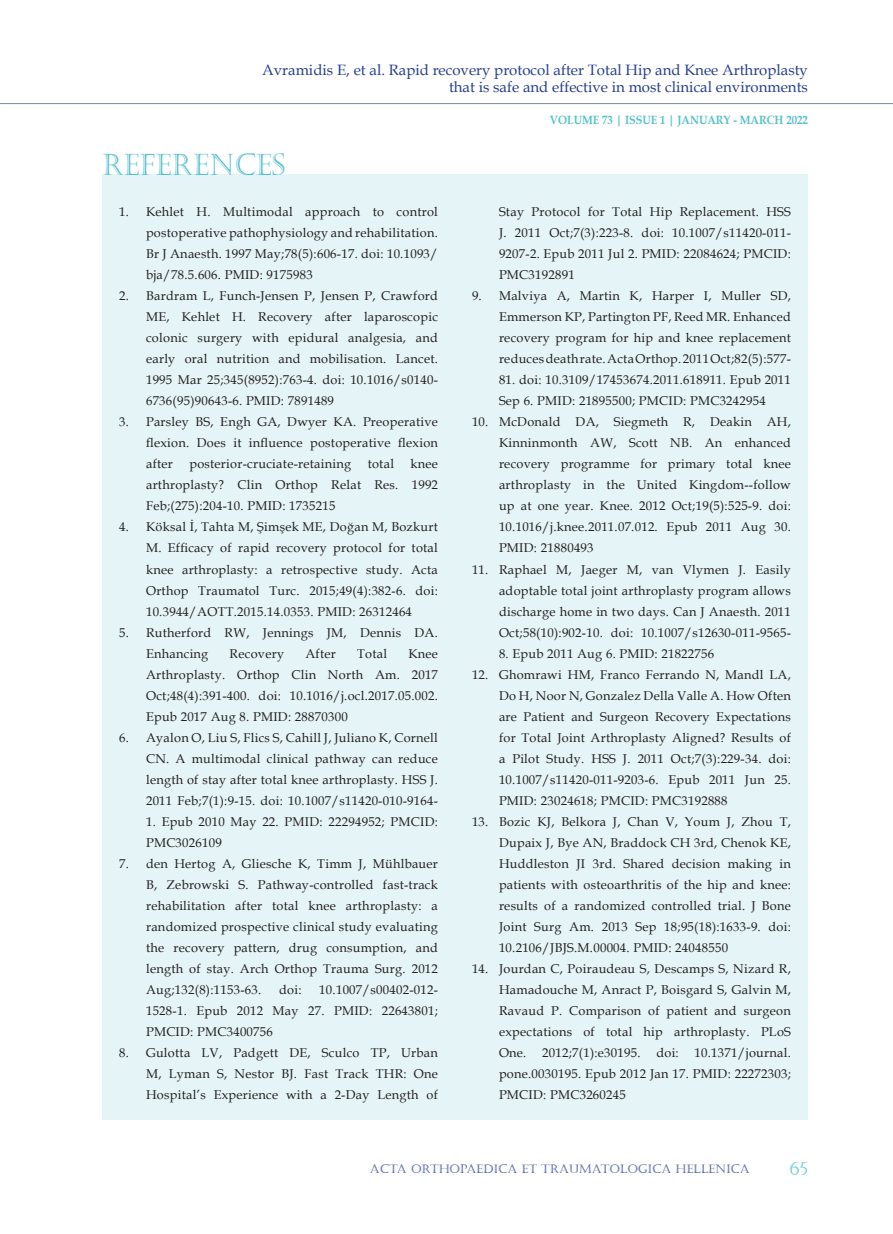
<style>
.page{position:relative;width:893px;height:1234px;background:#fff}
.page>*{position:absolute;margin:0;border:0;box-sizing:border-box;transform-origin:0 0}
.t1{font:30px "Castellar";color:#54c0ce;scale:.93 1}
.t2{font:18px "Castellar";color:#54c0ce}
.t3{font:15px/17.2px "Book Antiqua";color:#253f8e;text-align:right}
.t4{font:12.75px/21px "Book Antiqua";letter-spacing:.02em;color:#231f20;text-align:justify}
.t5{font:12px "Castellar";color:#253f8e}
.t6{font:700 12px "Book Antiqua";color:#54c0ce;scale:.9 1}
</style>
<div class="page">
<hr style="left:0;top:103px;width:893px;height:3px;background:#231f20;opacity:.75">
<div style="left:102px;top:174px;width:706px;height:945px;background:#e5f4f6"></div>
<p class="t3" style="left:262px;top:61px;width:547px">Avramidis E, et al. Rapid recovery protocol after Total Hip and Knee Arthroplasty that is safe and effective in most clinical environments</p>
<p class="t1" style="left:102px;top:147px;width:198px">REFERENCES</p>
<p class="t4" style="left:146px;top:201px;width:293px;text-indent:-27px">1. Kehlet H. Multimodal approach to control postoperative pathophysiology and rehabilitation.<br>Br J Anaesth. 1997 May;78(5):606-17. doi: 10.1093/ bja/78.5.606. PMID: 9175983</p>
<p class="t4" style="left:146px;top:285px;width:293px;text-indent:-27px">2. Bardram L, Funch-Jensen P, Jensen P, Crawford ME, Kehlet H. Recovery after laparoscopic colonic surgery with epidural analgesia, and early oral nutrition and mobilisation. Lancet.<br>1995 Mar 25;345(8952):763-4. doi: 10.1016/s0140- 6736(95)90643-6. PMID: 7891489</p>
<p class="t4" style="left:146px;top:411px;width:293px;text-indent:-27px">3. Parsley BS, Engh GA, Dwyer KA. Preoperative flexion. Does it influence postoperative flexion after</p>
<p class="t4" style="left:189px;top:453px;width:163px">posterior-cruciate-retaining</p>
<p class="t4" style="left:368px;top:453px;width:28px">total</p>
<p class="t4" style="left:146px;top:453px;width:293px;text-indent:264px">knee arthroplasty? Clin Orthop Relat Res. 1992<br>Feb;(275):204-10. PMID: 1735215</p>
<p class="t4" style="left:146px;top:516px;width:293px;text-indent:-27px">4. Köksal İ, Tahta M, Şimşek ME, Doğan M, Bozkurt M. Efficacy of rapid recovery protocol for total knee arthroplasty: a retrospective study. Acta Orthop Traumatol Turc. 2015;49(4):382-6. doi:<br>10.3944/AOTT.2015.14.0353. PMID: 26312464</p>
<p class="t4" style="left:146px;top:621px;width:293px;text-indent:-27px">5. Rutherford RW, Jennings JM, Dennis DA.<br>Enhancing</p>
<p class="t4" style="left:230px;top:642px;width:56px">Recovery</p>
<p class="t4" style="left:305px;top:642px;width:32px">After</p>
<p class="t4" style="left:357px;top:642px;width:32px">Total</p>
<p class="t4" style="left:146px;top:642px;width:293px;text-indent:262px">Knee Arthroplasty. Orthop Clin North Am. 2017<br>Oct;48(4):391-400. doi: 10.1016/j.ocl.2017.05.002.<br>Epub 2017 Aug 8. PMID: 28870300</p>
<p class="t4" style="left:146px;top:726px;width:293px;text-indent:-27px">6. Ayalon O, Liu S, Flics S, Cahill J, Juliano K, Cornell CN. A multimodal clinical pathway can reduce length of stay after total knee arthroplasty. HSS J.<br>2011 Feb;7(1):9-15. doi: 10.1007/s11420-010-9164-</p>
<p class="t4" style="left:146px;top:810px;width:293px">1. Epub 2010 May 22. PMID: 22294952; PMCID:<br>PMC3026109</p>
<p class="t4" style="left:146px;top:852px;width:293px;text-indent:-27px">7. den Hertog A, Gliesche K, Timm J, Mühlbauer B, Zebrowski S. Pathway-controlled fast-track rehabilitation after total knee arthroplasty: a randomized prospective clinical study evaluating the recovery pattern, drug consumption, and length of stay. Arch Orthop Trauma Surg. 2012<br>Aug;132(8):1153-63.</p>
<p class="t4" style="left:146px;top:978px;width:293px;text-indent:173px">10.1007/s00402-012- 1528-1. Epub 2012 May 27. PMID: 22643801; PMCID: PMC3400756</p>
<p class="t4" style="left:146px;top:1041px;width:293px;text-indent:-27px">8. Gulotta LV, Padgett DE, Sculco TP, Urban M, Lyman S, Nestor BJ. Fast Track THR: One Hospital’s Experience with a 2-Day Length of</p>
<p class="t4" style="left:279px;top:978px;width:24px">doi:</p>
<p class="t6" style="left:550px;top:111px;width:288px">VOLUME 73 | ISSUE 1 | JANUARY - MARCH 2022</p>
<p class="t4" style="left:499px;top:201px;width:293px">Stay Protocol for Total Hip Replacement. HSS J. 2011 Oct;7(3):223-8. doi: 10.1007/s11420-011- 9207-2. Epub 2011 Jul 2. PMID: 22084624; PMCID:<br>PMC3192891</p>
<p class="t4" style="left:499px;top:285px;width:293px;text-indent:-27px">9. Malviya A, Martin K, Harper I, Muller SD, Emmerson KP, Partington PF, Reed MR. Enhanced recovery program for hip and knee replacement reduces death rate. Acta Orthop. 2011 Oct;82(5):577-</p>
<p class="t4" style="left:499px;top:369px;width:293px">81. doi: 10.3109/17453674.2011.618911. Epub 2011<br>Sep 6. PMID: 21895500; PMCID: PMC3242954</p>
<p class="t4" style="left:499px;top:411px;width:293px;text-indent:-27px">10. McDonald DA, Siegmeth R, Deakin AH, Kinninmonth AW, Scott NB. An enhanced recovery programme for primary total knee arthroplasty in the United Kingdom--follow up at one year. Knee. 2012 Oct;19(5):525-9. doi:<br>10.1016/j.knee.2011.07.012. Epub 2011 Aug 30.<br>PMID: 21880493</p>
<p class="t4" style="left:499px;top:558px;width:293px;text-indent:-27px">11. Raphael M, Jaeger M, van Vlymen J. Easily adoptable total joint arthroplasty program allows discharge home in two days. Can J Anaesth. 2011<br>Oct;58(10):902-10. doi: 10.1007/s12630-011-9565-</p>
<p class="t4" style="left:499px;top:642px;width:217px">8. Epub 2011 Aug 6. PMID: 21822756</p>
<p class="t4" style="left:499px;top:663px;width:293px;text-indent:-27px">12. Ghomrawi HM, Franco Ferrando N, Mandl LA, Do H, Noor N, Gonzalez Della Valle A. How Often are Patient and Surgeon Recovery Expectations for Total Joint Arthroplasty Aligned? Results of a Pilot Study. HSS J. 2011 Oct;7(3):229-34. doi:<br>10.1007/s11420-011-9203-6. Epub 2011 Jun 25.<br>PMID: 23024618; PMCID: PMC3192888</p>
<p class="t4" style="left:499px;top:810px;width:293px;text-indent:-27px">13. Bozic KJ, Belkora J, Chan V, Youm J, Zhou T, Dupaix J, Bye AN, Braddock CH 3rd, Chenok KE, Huddleston JI 3rd. Shared decision making in patients with osteoarthritis of the hip and knee: results of a randomized controlled trial. J Bone Joint Surg Am. 2013 Sep 18;95(18):1633-9. doi:<br>10.2106/JBJS.M.00004. PMID: 24048550</p>
<p class="t4" style="left:499px;top:957px;width:293px;text-indent:-27px">14. Jourdan C, Poiraudeau S, Descamps S, Nizard R, Hamadouche M, Anract P, Boisgard S, Galvin M, Ravaud P. Comparison of patient and surgeon expectations of total hip arthroplasty. PLoS One. 2012;7(1):e30195. doi: 10.1371/journal. pone.0030195. Epub 2012 Jan 17. PMID: 22272303; PMCID: PMC3260245</p>
<p class="t5" style="left:370px;top:1161px;width:381px">ACTA ORTHOPAEDICA ET TRAUMATOLOGICA HELLENICA</p>
<h2 class="t2" style="left:789px;top:1157px;width:20px">65</h2>
</div>
